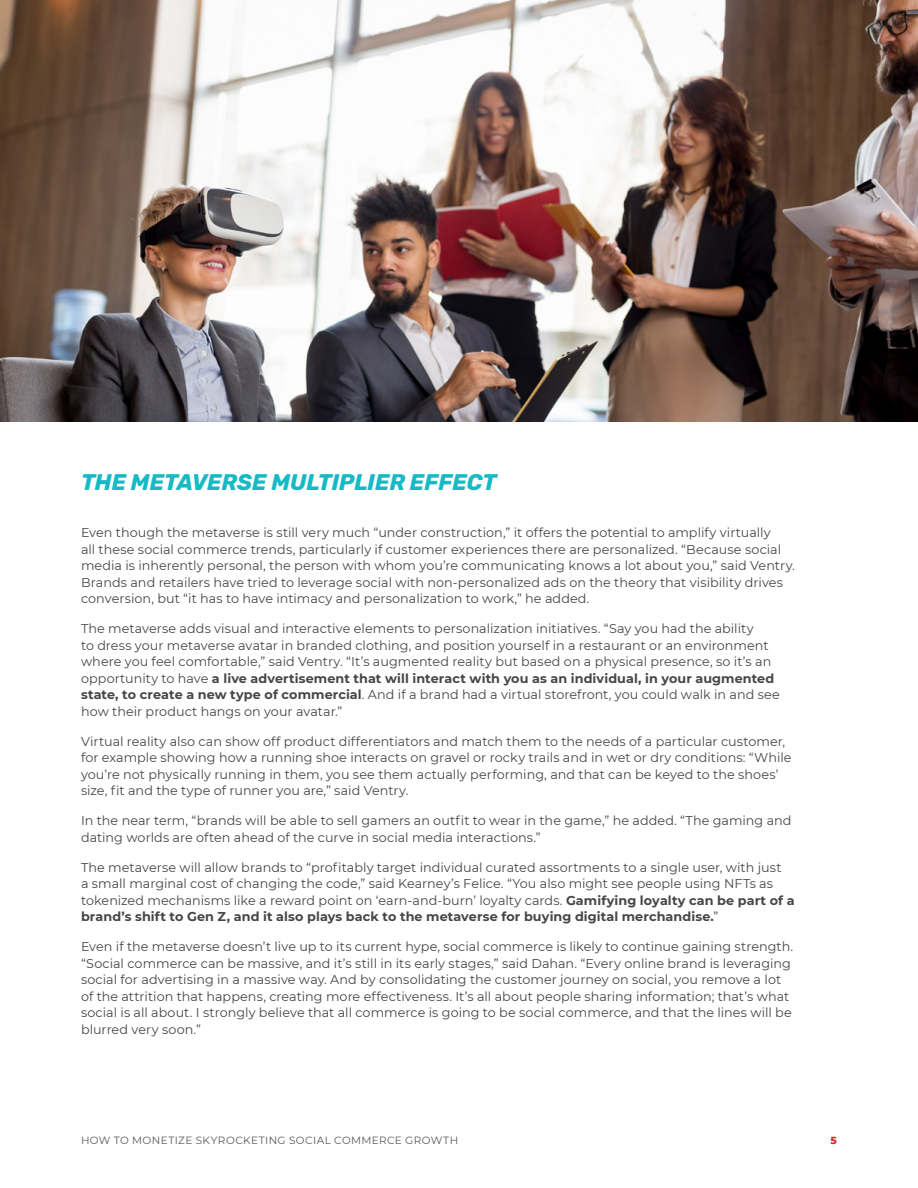
<style>
.page{position:relative;width:918px;height:1188px;background:#fff}
.page>*{position:absolute;margin:0;border:0;box-sizing:border-box;transform-origin:0 0}
.t1{font:italic 700 22.5px "Rubik";color:#16bac5}
.t2{font:12.75px/16.5px "Montserrat";letter-spacing:.005em;color:#454647}
.t3{font:10.5px "Montserrat";letter-spacing:.04em;color:#58595b}
.t4{font:800 10.5px "Montserrat";color:#d52a2f}
.s1{font-weight:700}
</style>
<div class="page">
<img style="left:0;top:0;width:918px;height:421px">
<h1 class="t1" style="left:81px;top:469px;width:417px">THE METAVERSE MULTIPLIER EFFECT</h1>
<p class="t2" style="left:81px;top:524px;width:715px">Even though the metaverse is still very much “under construction,” it offers the potential to amplify virtually<br>all these social commerce trends, particularly if customer experiences there are personalized. “Because social media is inherently personal, the person with whom you’re communicating knows a lot about you,” said Ventry.<br>Brands and retailers have tried to leverage social with non-personalized ads on the theory that visibility drives conversion, but “it has to have intimacy and personalization to work,” he added.</p>
<p class="t2" style="left:81px;top:620px;width:700px">The metaverse adds visual and interactive elements to personalization initiatives. “Say you had the ability<br>to dress your metaverse avatar in branded clothing, and position yourself in a restaurant or an environment where you feel comfortable,” said Ventry. “It’s augmented reality but based on a physical presence, so it’s an opportunity to have <span class="s1">a live advertisement that will interact with you as an individual, in your augmented state, to create a new type of commercial</span>. And if a brand had a virtual storefront, you could walk in and see how their product hangs on your avatar.”</p>
<p class="t2" style="left:81px;top:733px;width:712px">Virtual reality also can show off product differentiators and match them to the needs of a particular customer, for example showing how a running shoe interacts on gravel or rocky trails and in wet or dry conditions: “While you’re not physically running in them, you see them actually performing, and that can be keyed to the shoes’ size, fit and the type of runner you are,” said Ventry.</p>
<p class="t2" style="left:81px;top:812px;width:712px">In the near term, “brands will be able to sell gamers an outfit to wear in the game,” he added. “The gaming and dating worlds are often ahead of the curve in social media interactions.”</p>
<p class="t2" style="left:81px;top:859px;width:715px">The metaverse will allow brands to “profitably target individual curated assortments to a single user, with just<br>a small marginal cost of changing the code,” said Kearney’s Felice. “You also might see people using NFTs as tokenized mechanisms like a reward point on ‘earn-and-burn’ loyalty cards. <span class="s1">Gamifying loyalty can be part of a brand’s shift to Gen Z, and it also plays back to the metaverse for buying digital merchandise.</span>”</p>
<p class="t2" style="left:81px;top:938px;width:714px">Even if the metaverse doesn’t live up to its current hype, social commerce is likely to continue gaining strength. “Social commerce can be massive, and it’s still in its early stages,” said Dahan. “Every online brand is leveraging social for advertising in a massive way. And by consolidating the customer journey on social, you remove a lot of the attrition that happens, creating more effectiveness. It’s all about people sharing information; that’s what social is all about. I strongly believe that all commerce is going to be social commerce, and that the lines will be blurred very soon.”</p>
<p class="t3" style="left:81px;top:1133px;width:379px">HOW TO MONETIZE SKYROCKETING SOCIAL COMMERCE GROWTH</p>
<p class="t4" style="left:831px;top:1133px;width:8px">5</p>
</div>
